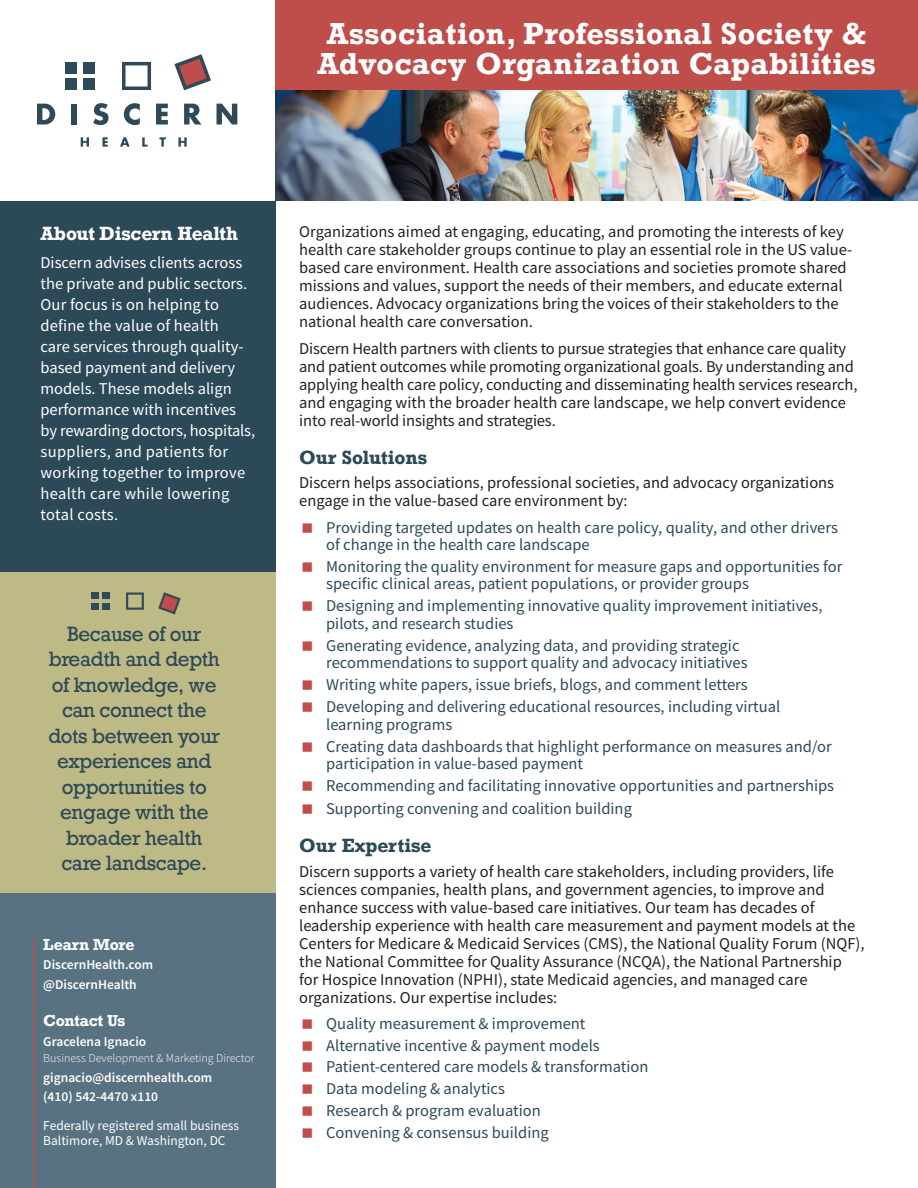
<style>
.page{position:relative;width:918px;height:1188px;background:#fff}
.page>*{position:absolute;margin:0;border:0;box-sizing:border-box;transform-origin:0 0}
.t1{font:700 28.5px/30px "Rockwell";letter-spacing:.02em;color:#fff;text-align:center}
.t2{font:19.5px/25.5px "Rockwell";letter-spacing:-.02em;color:#2c4957;text-align:center}
.t3{font:700 18px "Rockwell";color:#2c4957}
.t4{font:700 18px "Rockwell";letter-spacing:-.01em;color:#fff}
.t5{font:16.5px/18px "Source Sans Pro";color:#231f20}
.t6{font:16.5px/17.4px "Source Sans Pro";color:#2c4957}
.t7{font:16.5px/21px "Source Sans Pro";color:#fff}
.t8{font:700 15px "Rockwell";letter-spacing:-.015em;color:#fff}
.t9{font:600 13.5px/19.5px "Source Sans Pro";color:#fff}
.t10{font:13.5px "Source Sans Pro";color:#fff}
.t11{font:300 12px "Source Sans Pro";color:#fff}
</style>
<div class="page">
<img style="left:275px;top:90px;width:643px;height:111px">
<div style="left:0;top:728px;width:275px;height:460px;background:#597281"></div>
<svg style="left:37px;top:104px;width:18px;height:21px"></svg>
<div style="left:71px;top:104px;width:6px;height:21px;background:#2e4958"></div>
<svg style="left:93px;top:103px;width:16px;height:22px"></svg>
<svg style="left:124px;top:103px;width:16px;height:22px"></svg>
<svg style="left:156px;top:104px;width:12px;height:21px"></svg>
<svg style="left:184px;top:104px;width:17px;height:21px"></svg>
<svg style="left:217px;top:104px;width:20px;height:21px"></svg>
<div style="left:66px;top:62px;width:11px;height:11px;background:#2e4958"></div>
<div style="left:83px;top:62px;width:12px;height:11px;background:#2e4958"></div>
<div style="left:66px;top:79px;width:11px;height:11px;background:#2e4958"></div>
<div style="left:83px;top:79px;width:12px;height:11px;background:#2e4958"></div>
<svg style="left:122px;top:62px;width:29px;height:28px"></svg>
<svg style="left:174px;top:54px;width:37px;height:36px"></svg>
<svg style="left:81px;top:137px;width:8px;height:10px"></svg>
<svg style="left:102px;top:137px;width:6px;height:10px"></svg>
<svg style="left:120px;top:137px;width:10px;height:10px"></svg>
<svg style="left:142px;top:137px;width:6px;height:10px"></svg>
<svg style="left:159px;top:137px;width:7px;height:10px"></svg>
<svg style="left:178px;top:137px;width:9px;height:10px"></svg>
<div style="left:0;top:201px;width:275px;height:374px;background:#2c4957"></div>
<hr style="left:33px;top:939px;width:2px;height:249px;background:#bf4e4b">
<div style="left:0;top:572px;width:275px;height:321px;background:#beba85"></div>
<div style="left:91px;top:603px;width:8px;height:7px;background:#2e4958"></div>
<div style="left:102px;top:603px;width:7px;height:7px;background:#2e4958"></div>
<div style="left:91px;top:592px;width:8px;height:7px;background:#2e4958"></div>
<div style="left:102px;top:592px;width:7px;height:7px;background:#2e4958"></div>
<svg style="left:126px;top:592px;width:18px;height:18px"></svg>
<svg style="left:158px;top:592px;width:23px;height:22px"></svg>
<div style="left:275px;top:0;width:643px;height:90px;background:#bf4e4b"></div>
<p class="t1" style="left:318px;top:19px;width:560px">Association, Professional Society &amp;<br>Advocacy Organization Capabilities</p>
<p class="t4" style="left:40px;top:222px;width:199px">About Discern Health</p>
<p class="t7" style="left:40px;top:252px;width:216px">Discern advises clients across the private and public sectors.<br>Our focus is on helping to define the value of health<br>care services through quality&shy;based payment and delivery models. These models align performance with incentives by rewarding doctors, hospitals, suppliers, and patients for working together to improve health care while lowering total costs.</p>
<p class="t2" style="left:48px;top:621px;width:173px">Because of our breadth and depth of knowledge, we can connect the dots between your experiences and opportunities to engage with the broader health care landscape.</p>
<p class="t8" style="left:43px;top:935px;width:93px">Learn More</p>
<p class="t9" style="left:43px;top:955px;width:112px">DiscernHealth.com</p>
<p class="t9" style="left:43px;top:974px;width:95px">@DiscernHealth</p>
<p class="t8" style="left:43px;top:1011px;width:83px">Contact Us</p>
<p class="t9" style="left:43px;top:1031px;width:105px">Gracelena Ignacio</p>
<p class="t11" style="left:43px;top:1051px;width:213px">Business Development &amp; Marketing Director</p>
<p class="t9" style="left:43px;top:1067px;width:170px">gignacio@discernhealth.com (410) 542-4470 x110</p>
<p class="t10" style="left:43px;top:1117px;width:197px">Federally registered small business</p>
<p class="t10" style="left:43px;top:1132px;width:184px">Baltimore, MD &amp; Washington, DC</p>
<p class="t5" style="left:299px;top:222px;width:555px">Organizations aimed at engaging, educating, and promoting the interests of key health care stakeholder groups continue to play an essential role in the US value&shy;based care environment. Health care associations and societies promote shared missions and values, support the needs of their members, and educate external audiences. Advocacy organizations bring the voices of their stakeholders to the national health care conversation.</p>
<p class="t5" style="left:299px;top:339px;width:560px">Discern Health partners with clients to pursue strategies that enhance care quality and patient outcomes while promoting organizational goals. By understanding and applying health care policy, conducting and disseminating health services research, and engaging with the broader health care landscape, we help convert evidence into real-world insights and strategies.</p>
<p class="t3" style="left:299px;top:445px;width:129px">Our Solutions</p>
<p class="t5" style="left:299px;top:474px;width:537px">Discern helps associations, professional societies, and advocacy organizations engage in the value-based care environment by:</p>
<p class="t6" style="left:326px;top:518px;width:513px">Providing targeted updates on health care policy, quality, and other drivers of change in the health care landscape</p>
<p class="t6" style="left:326px;top:558px;width:518px">Monitoring the quality environment for measure gaps and opportunities for specific clinical areas, patient populations, or provider groups</p>
<p class="t6" style="left:326px;top:597px;width:498px">Designing and implementing innovative quality improvement initiatives, pilots, and research studies</p>
<p class="t6" style="left:326px;top:636px;width:423px">Generating evidence, analyzing data, and providing strategic recommendations to support quality and advocacy initiatives</p>
<p class="t6" style="left:326px;top:676px;width:423px">Writing white papers, issue briefs, blogs, and comment letters</p>
<p class="t6" style="left:326px;top:698px;width:456px">Developing and delivering educational resources, including virtual learning programs</p>
<p class="t6" style="left:326px;top:737px;width:507px">Creating data dashboards that highlight performance on measures and/or participation in value-based payment</p>
<p class="t6" style="left:326px;top:777px;width:510px">Recommending and facilitating innovative opportunities and partnerships</p>
<p class="t6" style="left:326px;top:800px;width:307px">Supporting convening and coalition building</p>
<p class="t3" style="left:299px;top:834px;width:134px">Our Expertise</p>
<p class="t5" style="left:299px;top:862px;width:567px">Discern supports a variety of health care stakeholders, including providers, life sciences companies, health plans, and government agencies, to improve and enhance success with value-based care initiatives. Our team has decades of leadership experience with health care measurement and payment models at the Centers for Medicare &amp; Medicaid Services (CMS), the National Quality Forum (NQF), the National Committee for Quality Assurance (NCQA), the National Partnership for Hospice Innovation (NPHI), state Medicaid agencies, and managed care organizations. Our expertise includes:</p>
<p class="t6" style="left:326px;top:1015px;width:261px">Quality measurement &amp; improvement</p>
<p class="t6" style="left:326px;top:1036px;width:275px">Alternative incentive &amp; payment models</p>
<p class="t6" style="left:326px;top:1058px;width:324px">Patient-centered care models &amp; transformation</p>
<p class="t6" style="left:326px;top:1080px;width:180px">Data modeling &amp; analytics</p>
<p class="t6" style="left:326px;top:1102px;width:216px">Research &amp; program evaluation</p>
<p class="t6" style="left:326px;top:1124px;width:224px">Convening &amp; consensus building</p>
</div>
